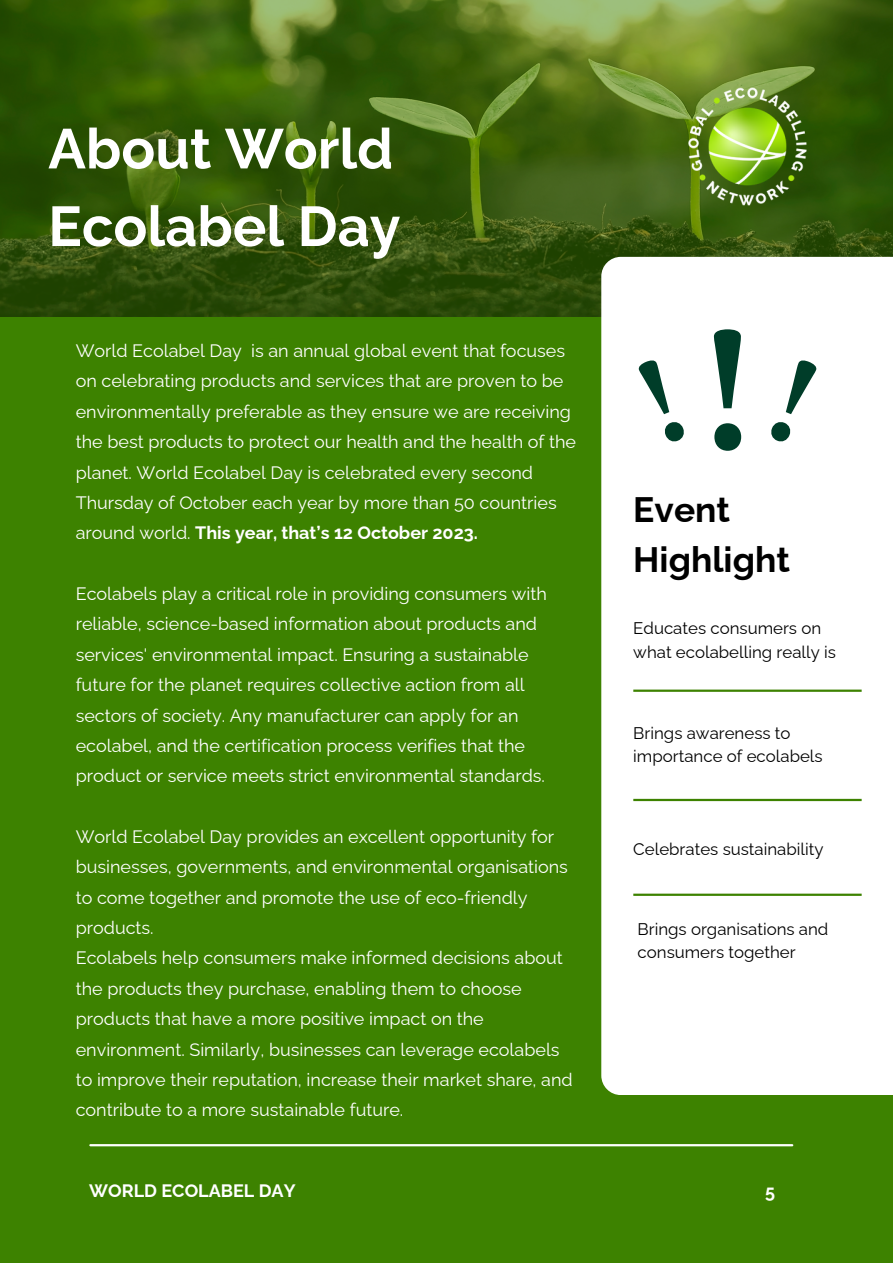
<style>
.page{position:relative;width:893px;height:1264px;background:#fff}
.page>*{position:absolute;margin:0;border:0;box-sizing:border-box;transform-origin:0 0}
.t1{font:700 55.95px/77.6px "Raleway";color:#fff}
.t2{font:700 35.4px/49.5px "Raleway";color:#000}
.t3{font:18px/30.3px "Raleway";color:#fff}
.t4{font:700 18px "Raleway";color:#fff}
.t5{font:16.8px/23.1px "Raleway";color:#000}
.s1{font-weight:700}
</style>
<div class="page">
<div style="left:0;top:0;width:892px;height:1262px;background:#3d8200"></div>
<img style="left:0;top:0;width:892px;height:317px">
<hr style="left:90px;top:1144px;width:702px;height:2px;background:#fff">
<div style="left:601px;top:257px;width:291px;height:838px;background:#fff"></div>
<hr style="left:633px;top:689px;width:228px;height:2px;background:#3d8200">
<hr style="left:633px;top:893px;width:228px;height:2px;background:#3d8200">
<hr style="left:633px;top:798px;width:228px;height:3px;background:#3d8200">
<img style="left:686px;top:84px;width:123px;height:124px">
<svg style="left:637px;top:329px;width:180px;height:122px;background:#d0dbd8"></svg>
<p class="t1" style="left:48px;top:110px;width:354px">About World<br>Ecolabel Day</p>
<p class="t3" style="left:76px;top:335px;width:502px">World Ecolabel Day is an annual global event that focuses on celebrating products and services that are proven to be environmentally preferable as they ensure we are receiving the best products to protect our health and the health of the planet. World Ecolabel Day is celebrated every second Thursday of October each year by more than 50 countries around world. <span class="s1">This year, that’s 12 October 2023.</span></p>
<p class="t3" style="left:76px;top:578px;width:472px">Ecolabels play a critical role in providing consumers with reliable, science-based information about products and services' environmental impact. Ensuring a sustainable future for the planet requires collective action from all sectors of society. Any manufacturer can apply for an ecolabel, and the certification process verifies that the product or service meets strict environmental standards.</p>
<p class="t3" style="left:76px;top:821px;width:493px">World Ecolabel Day provides an excellent opportunity for businesses, governments, and environmental organisations to come together and promote the use of eco-friendly products.</p>
<p class="t3" style="left:76px;top:942px;width:498px">Ecolabels help consumers make informed decisions about the products they purchase, enabling them to choose products that have a more positive impact on the environment. Similarly, businesses can leverage ecolabels to improve their reputation, increase their market share, and contribute to a more sustainable future.</p>
<p class="t2" style="left:633px;top:485px;width:158px">Event<br>Highlight</p>
<p class="t5" style="left:633px;top:617px;width:204px">Educates consumers on what ecolabelling really is</p>
<p class="t5" style="left:633px;top:721px;width:191px">Brings awareness to importance of ecolabels</p>
<p class="t5" style="left:633px;top:837px;width:192px">Celebrates sustainability</p>
<p class="t5" style="left:637px;top:917px;width:192px">Brings organisations and consumers together</p>
<p class="t4" style="left:89px;top:1179px;width:208px">WORLD ECOLABEL DAY</p>
<p class="t4" style="left:765px;top:1180px;width:11px">5</p>
</div>
